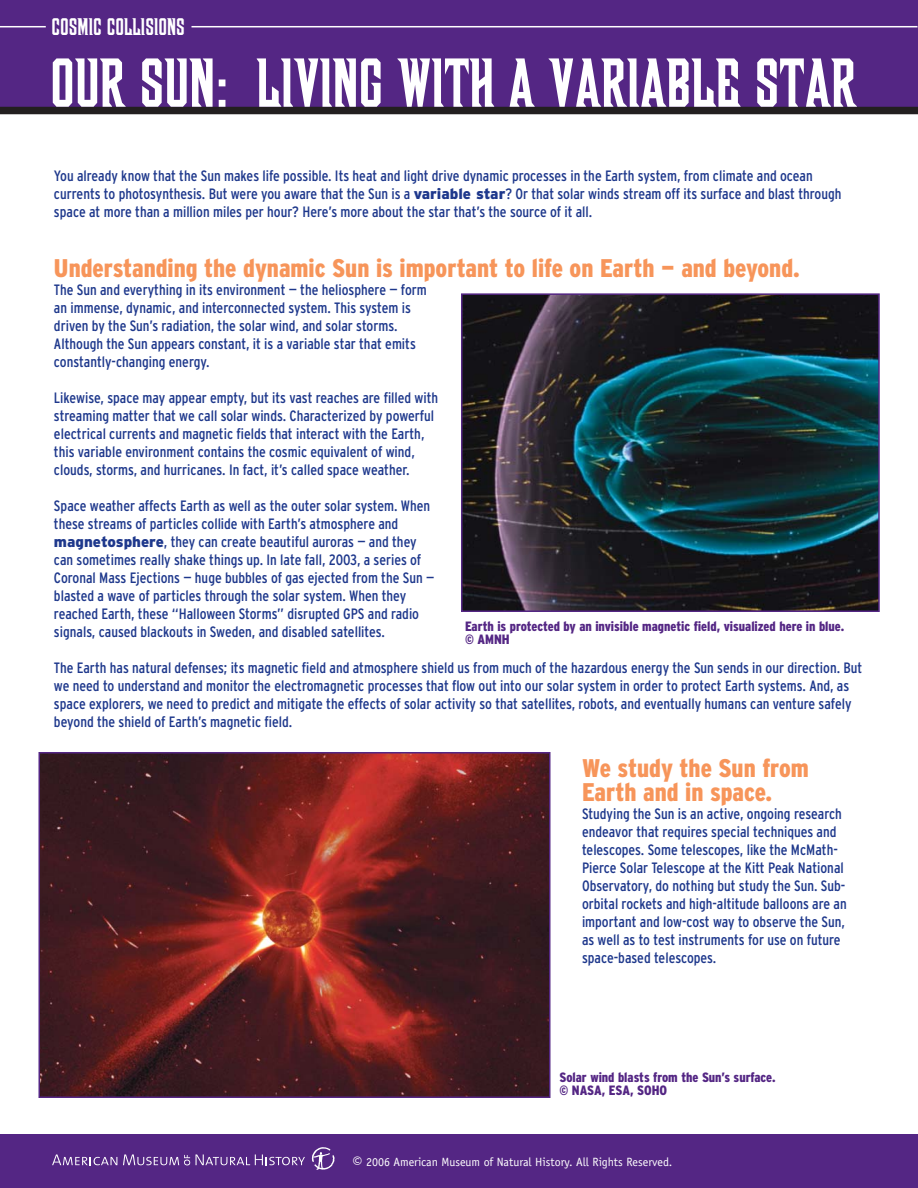
<style>
.page{position:relative;width:918px;height:1188px;background:#fff}
.page>*{position:absolute;margin:0;border:0;box-sizing:border-box;transform-origin:0 0}
.t1{font:69px "Cg Wood Block";color:#fff}
.t2{font:900 condensed 25.5px/24px "Interstate";color:#f7955a}
.t3{font:24px "Cg Wood Block";color:#fff}
.t4{font:condensed 15px/18px "Interstate";color:#1e388c}
.t5{font:900 condensed 13.5px/13.5px "Interstate";color:#542684}
.t6{font:12px "Officina Sans";color:#fff}
.s1{font-weight:900;font-stretch:normal}
.s2{font-size:18px}
</style>
<div class="page">
<div style="left:0;top:0;width:918px;height:108px;background:#542684"></div>
<div style="left:0;top:107px;width:918px;height:7px;background:#231f20"></div>
<hr style="left:0;top:26px;width:46px;height:1px;background:#fff">
<hr style="left:192px;top:26px;width:726px;height:1px;background:#fff">
<img style="left:464px;top:296px;width:413px;height:313px">
<div style="left:461px;top:293px;width:419px;height:319px;border:2px solid #542684"></div>
<img style="left:42px;top:755px;width:505px;height:340px">
<div style="left:39px;top:752px;width:511px;height:346px;border:2px solid #542684"></div>
<div style="left:0;top:1134px;width:918px;height:54px;background:#542684"></div>
<svg style="left:52px;top:1154px;width:65px;height:11px"></svg>
<svg style="left:123px;top:1154px;width:67px;height:11px"></svg>
<svg style="left:196px;top:1154px;width:109px;height:11px"></svg>
<svg style="left:312px;top:1147px;width:23px;height:23px"></svg>
<h3 class="t3" style="left:52px;top:12px;width:135px">COSMIC COLLISIONS</h3>
<h1 class="t1" style="left:50px;top:43px;width:808px">OUR SUN: LIVING WITH A VARIABLE STAR</h1>
<p class="t4" style="left:54px;top:168px;width:789px">You already know that the Sun makes life possible. Its heat and light drive dynamic processes in the Earth system, from climate and ocean currents to photosynthesis. But were you aware that the Sun is a <span class="s1">variable star</span>? Or that solar winds stream off its surface and blast through space at more than a million miles per hour? Here’s more about the star that’s the source of it all.</p>
<h2 class="t2" style="left:54px;top:258px;width:747px">Understanding the dynamic Sun is important to life on Earth — and beyond.</h2>
<p class="t4" style="left:54px;top:282px;width:374px">The Sun and everything in its environment — the heliosphere — form an immense, dynamic, and interconnected system. This system is driven by the Sun’s radiation, the solar wind, and solar storms.<br>Although the Sun appears constant, it is a variable star that emits constantly-changing energy.</p>
<p class="t4" style="left:54px;top:390px;width:386px">Likewise, space may appear empty, but its vast reaches are filled with streaming matter that we call solar winds. Characterized by powerful electrical currents and magnetic fields that interact with the Earth, this variable environment contains the cosmic equivalent of wind, clouds, storms, and hurricanes. In fact, it’s called space weather.</p>
<p class="t4" style="left:54px;top:498px;width:382px">Space weather affects Earth as well as the outer solar system. When these streams of particles collide with Earth’s atmosphere and <span class="s1">magnetosphere</span>, they can create beautiful auroras — and they can sometimes really shake things up. In late fall, 2003, a series of Coronal Mass Ejections — huge bubbles of gas ejected from the Sun — blasted a wave of particles through the solar system. When they reached Earth, these “Halloween Storms” disrupted GPS and radio signals, caused blackouts in Sweden, and disabled satellites.</p>
<p class="t4" style="left:54px;top:660px;width:810px">The Earth has natural defenses; its magnetic field and atmosphere shield us from much of the hazardous energy the Sun sends in our direction. But we need to understand and monitor the electromagnetic processes that flow out into our solar system in order to protect Earth systems. And, as space explorers, we need to predict and mitigate the effects of solar activity so that satellites, robots, and eventually humans can venture safely beyond the shield of Earth’s magnetic field.</p>
<p class="t5" style="left:465px;top:620px;width:381px">Earth is protected by an invisible magnetic field, visualized here in blue. © AMNH</p>
<h2 class="t2" style="left:582px;top:758px;width:228px">We study the Sun from<br>Earth and in space.</h2>
<p class="t4" style="left:582px;top:806px;width:266px">Studying the Sun is an active, ongoing research endeavor that requires special techniques and telescopes. Some telescopes, like the McMath-Pierce Solar Telescope at the Kitt Peak National Observatory, do nothing but study the Sun. Sub&shy;orbital rockets and high-altitude balloons are an important and low-cost way to observe the Sun, as well as to test instruments for use on future space-based telescopes.</p>
<p class="t5" style="left:560px;top:1071px;width:218px">Solar wind blasts from the Sun’s surface. © NASA, ESA, SOHO</p>
<p class="t6" style="left:352px;top:1157px;width:321px"><span class="s2">©</span> 2006 American Museum of Natural History. All Rights Reserved.</p>
</div>
